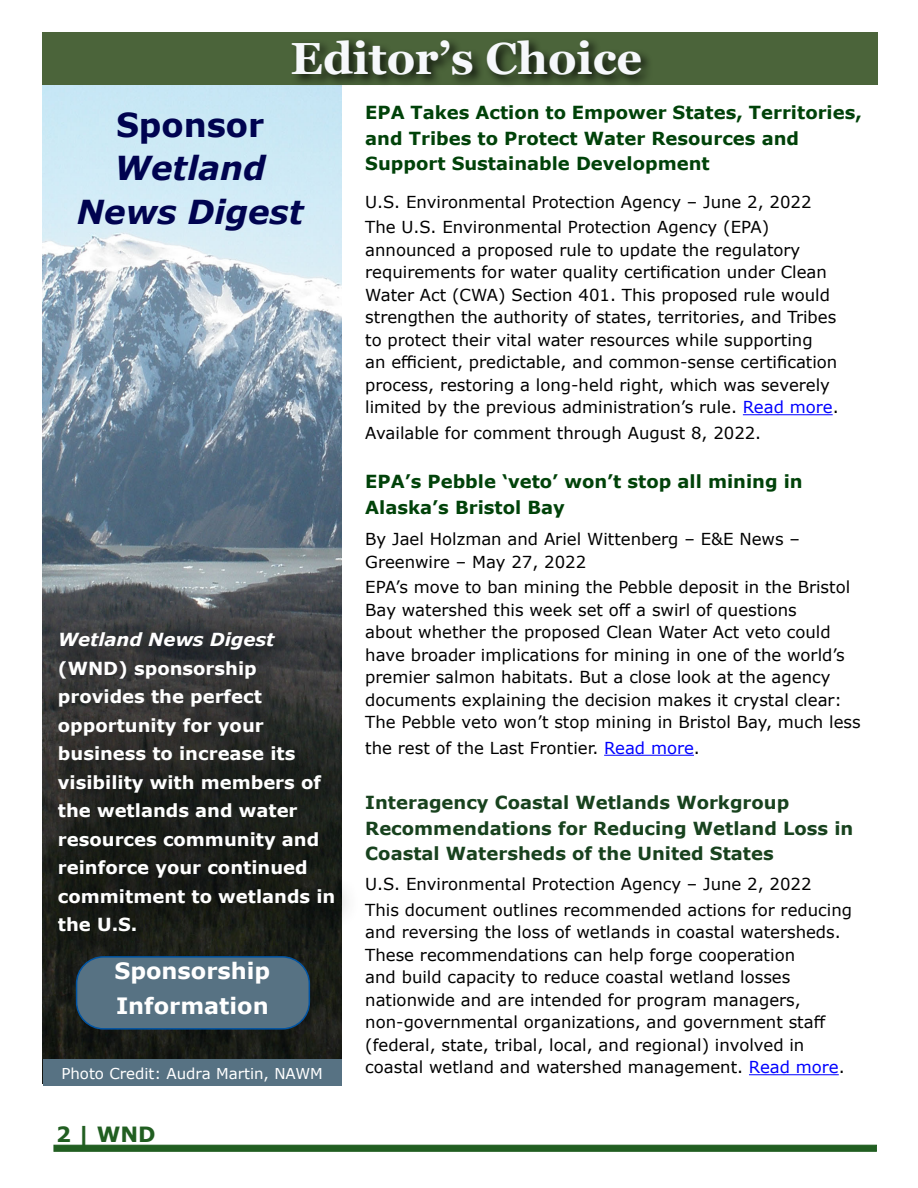
<style>
.page{position:relative;width:918px;height:1188px;background:#fff}
.page>*{position:absolute;margin:0;border:0;box-sizing:border-box;transform-origin:0 0}
.t1{font:700 45px "Georgia";color:#f6f8fb}
.t2{font:italic 700 33px/43.5px "Verdana";color:#000350;text-align:center}
.t3{font:700 33px "Verdana";color:#000350}
.t4{font:700 22.5px/34.5px "Verdana";color:#fff}
.t5{font:700 21px "Verdana";color:#215e21}
.t6{font:700 18px/28.5px "Verdana";color:#fff}
.t7{font:700 18px/25.5px "Verdana";color:#004209}
.t8{font:700 18px/25.5px "Verdana";color:#18421e}
.t9{font:italic 700 18px "Verdana";color:#fff}
.t10{font:16.5px/22.5px "Verdana";color:#000}
.t11{font:16.5px "Verdana";color:#000101}
.t12{font:15px "Verdana";color:#fff}
.s1{color:#00f}
</style>
<div class="page">
<div style="left:53px;top:1145px;width:824px;height:7px;background:#215e21;border:1px solid #215e21"></div>
<img style="left:43px;top:85px;width:298px;height:974px">
<hr style="left:743px;top:414px;width:90px;height:1px;background:#00f">
<hr style="left:604px;top:755px;width:90px;height:1px;background:#00f">
<hr style="left:749px;top:1074px;width:90px;height:1px;background:#00f">
<div style="left:42px;top:616px;width:318px;height:342px;background:#000;opacity:.84"></div>
<div style="left:42px;top:32px;width:836px;height:53px;background:#4b643a"></div>
<div style="left:77px;top:957px;width:232px;height:72px;background:#577283;border-radius:27px"></div>
<div style="left:76px;top:956px;width:234px;height:74px;border:2px solid #0054a4;border-radius:27px"></div>
<div style="left:289px;top:36px;width:364px;height:52px;background:#000;opacity:.75"></div>
<div style="left:43px;top:1059px;width:298px;height:26px;background:#577283"></div>
<h1 class="t1" style="left:291px;top:29px;width:353px">Editor’s Choice</h1>
<h2 class="t3" style="left:116px;top:101px;width:150px">Sponsor</h2>
<h2 class="t2" style="left:77px;top:146px;width:228px">Wetland<br>News Digest</h2>
<p class="t9" style="left:58px;top:627px;width:218px">Wetland News Digest</p>
<p class="t6" style="left:58px;top:654px;width:279px">(WND) sponsorship provides the perfect opportunity for your business to increase its visibility with members of the wetlands and water resources community and reinforce your continued commitment to wetlands in the U.S.</p>
<h3 class="t4" style="left:114px;top:953px;width:157px">Sponsorship<br>Information</h3>
<p class="t12" style="left:61px;top:1064px;width:263px">Photo Credit: Audra Martin, NAWM</p>
<p class="t5" style="left:56px;top:1120px;width:101px">2 | WND</p>
<p class="t7" style="left:365px;top:100px;width:498px">EPA Takes Action to Empower States, Territories, and Tribes to Protect Water Resources and<br>Support Sustainable Development</p>
<p class="t10" style="left:365px;top:189px;width:448px;line-height:25.5px">U.S. Environmental Protection Agency – June 2, 2022<br>The U.S. Environmental Protection Agency (EPA)</p>
<p class="t10" style="left:365px;top:238px;width:475px">announced a proposed rule to update the regulatory requirements for water quality certification under Clean Water Act (CWA) Section 401. This proposed rule would strengthen the authority of states, territories, and Tribes to protect their vital water resources while supporting<br>an efficient, predictable, and common-sense certification process, restoring a long-held right, which was severely limited by the previous administration’s rule. <span class="s1">Read more</span>.</p>
<p class="t10" style="left:365px;top:421px;width:398px">Available for comment through August 8, 2022.</p>
<p class="t7" style="left:365px;top:469px;width:439px">EPA’s Pebble ‘veto’ won’t stop all mining in<br>Alaska’s Bristol Bay</p>
<p class="t10" style="left:365px;top:528px;width:436px">By Jael Holzman and Ariel Wittenberg – E&amp;E News –<br>Greenwire – May 27, 2022</p>
<p class="t10" style="left:365px;top:576px;width:497px">EPA’s move to ban mining the Pebble deposit in the Bristol Bay watershed this week set off a swirl of questions<br>about whether the proposed Clean Water Act veto could have broader implications for mining in one of the world’s premier salmon habitats. But a close look at the agency documents explaining the decision makes it crystal clear:<br>The Pebble veto won’t stop mining in Bristol Bay, much less</p>
<p class="t10" style="left:365px;top:736px;width:336px">the rest of the Last Frontier. <span class="s1">Read more</span>.</p>
<p class="t8" style="left:365px;top:790px;width:490px">Interagency Coastal Wetlands Workgroup<br>Recommendations for Reducing Wetland Loss in<br>Coastal Watersheds of the United States</p>
<p class="t11" style="left:365px;top:873px;width:448px">U.S. Environmental Protection Agency – June 2, 2022</p>
<p class="t10" style="left:365px;top:898px;width:488px">This document outlines recommended actions for reducing and reversing the loss of wetlands in coastal watersheds.<br>These recommendations can help forge cooperation<br>and build capacity to reduce coastal wetland losses nationwide and are intended for program managers, non-governmental organizations, and government staff (federal, state, tribal, local, and regional) involved in coastal wetland and watershed management. <span class="s1">Read more</span>.</p>
</div>
